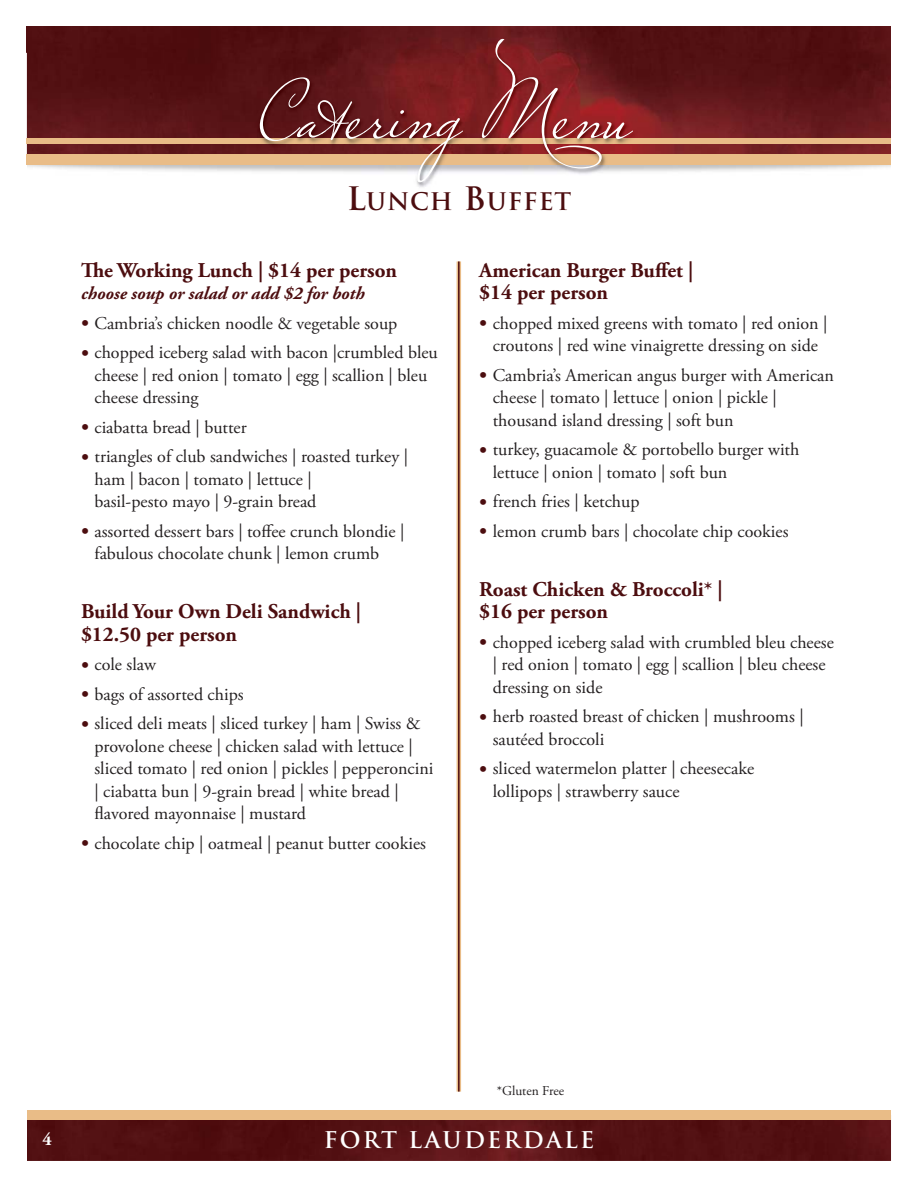
<style>
.page{position:relative;width:918px;height:1188px;background:#fff}
.page>*{position:absolute;margin:0;border:0;box-sizing:border-box;transform-origin:0 0}
.t1{font:82.65px "Miss Le Gatees";color:#fff}
.t2{font:700 23.7px "Trajan Pro";letter-spacing:.035em;color:#4c0d0f}
.t3{font:700 22.5px "Trajan Pro";letter-spacing:.1em;color:#fff}
.t4{font:700 21px/22.5px "Adobe Garamond Pro";color:#4c0d0f}
.t5{font:18px/22.5px "Adobe Garamond Pro";color:#231f20}
.t6{font:italic 700 18px "Adobe Garamond Pro";color:#4c0d0f}
.t7{font:700 18px "Adobe Garamond Pro";color:#fff}
.t8{font:13.5px "Adobe Garamond Pro";color:#231f20}
.s1{font-size:31.5px}
.s2{font-size:21px;color:#4c0d0f}
</style>
<div class="page">
<img style="left:27px;top:1120px;width:864px;height:41px">
<div style="left:27px;top:1110px;width:864px;height:10px;background:#e9bc87"></div>
<img style="left:27px;top:27px;width:864px;height:26px">
<img style="left:26px;top:53px;width:865px;height:134px">
<img style="left:27px;top:53px;width:864px;height:101px">
<img style="left:27px;top:138px;width:864px;height:6px">
<div style="left:27px;top:154px;width:864px;height:10px;background:#e9bc87"></div>
<hr style="left:457px;top:261px;width:4px;height:831px;background:#e9bc87">
<hr style="left:458px;top:261px;width:2px;height:831px;background:#4c0d0f">
<h1 class="t1" style="left:259px;top:60px;width:375px">Catering Menu</h1>
<h2 class="t2" style="left:347px;top:188px;width:226px"><span class="s1">L</span>UNCH <span class="s1">B</span>UFFET</h2>
<p class="t4" style="left:81px;top:261px;width:318px">The Working Lunch | $14 per person</p>
<p class="t6" style="left:81px;top:286px;width:285px">choose soup or salad or add $2 for both</p>
<p class="t5" style="left:81px;top:313px;width:318px"><span class="s2">•</span> Cambria’s chicken noodle &amp; vegetable soup</p>
<p class="t5" style="left:94px;top:343px;width:345px;text-indent:-14px"><span class="s2">•</span> chopped iceberg salad with bacon |crumbled bleu cheese | red onion | tomato | egg | scallion | bleu cheese dressing</p>
<p class="t5" style="left:81px;top:417px;width:167px"><span class="s2">•</span> ciabatta bread | butter</p>
<p class="t5" style="left:94px;top:447px;width:315px;text-indent:-14px"><span class="s2">•</span> triangles of club sandwiches | roasted turkey | ham | bacon | tomato | lettuce |<br>basil-pesto mayo | 9-grain bread</p>
<p class="t5" style="left:94px;top:522px;width:312px;text-indent:-14px"><span class="s2">•</span> assorted dessert bars | toffee crunch blondie | fabulous chocolate chunk | lemon crumb</p>
<p class="t4" style="left:81px;top:602px;width:282px">Build Your Own Deli Sandwich | $12.50 per person</p>
<p class="t5" style="left:81px;top:655px;width:76px"><span class="s2">•</span> cole slaw</p>
<p class="t5" style="left:81px;top:685px;width:164px"><span class="s2">•</span> bags of assorted chips</p>
<p class="t5" style="left:94px;top:714px;width:340px;text-indent:-14px"><span class="s2">•</span> sliced deli meats | sliced turkey | ham | Swiss &amp; provolone cheese | chicken salad with lettuce | sliced tomato | red onion | pickles | pepperoncini | ciabatta bun | 9-grain bread | white bread | flavored mayonnaise | mustard</p>
<p class="t5" style="left:81px;top:834px;width:346px"><span class="s2">•</span> chocolate chip | oatmeal | peanut butter cookies</p>
<p class="t4" style="left:479px;top:261px;width:216px">American Burger Buffet | $14 per person</p>
<p class="t5" style="left:479px;top:313px;width:350px;text-align:center"><span class="s2">•</span> chopped mixed greens with tomato | red onion | croutons | red wine vinaigrette dressing on side</p>
<p class="t5" style="left:493px;top:365px;width:343px;text-indent:-14px"><span class="s2">•</span> Cambria’s American angus burger with American cheese | tomato | lettuce | onion | pickle | thousand island dressing | soft bun</p>
<p class="t5" style="left:493px;top:440px;width:308px;text-indent:-14px"><span class="s2">•</span> turkey, guacamole &amp; portobello burger with lettuce | onion | tomato | soft bun</p>
<p class="t5" style="left:479px;top:492px;width:162px"><span class="s2">•</span> french fries | ketchup</p>
<p class="t5" style="left:479px;top:522px;width:311px"><span class="s2">•</span> lemon crumb bars | chocolate chip cookies</p>
<p class="t4" style="left:479px;top:580px;width:245px">Roast Chicken &amp; Broccoli* | $16 per person</p>
<p class="t5" style="left:493px;top:633px;width:343px;text-indent:-14px"><span class="s2">•</span> chopped iceberg salad with crumbled bleu cheese | red onion | tomato | egg | scallion | bleu cheese dressing on side</p>
<p class="t5" style="left:493px;top:707px;width:312px;text-indent:-14px"><span class="s2">•</span> herb roasted breast of chicken | mushrooms | sautéed broccoli</p>
<p class="t5" style="left:493px;top:759px;width:263px;text-indent:-14px"><span class="s2">•</span> sliced watermelon platter | cheesecake lollipops | strawberry sauce</p>
<p class="t7" style="left:43px;top:1132px;width:11px">4</p>
<p class="t8" style="left:497px;top:1086px;width:69px">*Gluten Free</p>
<p class="t3" style="left:324px;top:1127px;width:272px">FORT LAUDERDALE</p>
</div>
